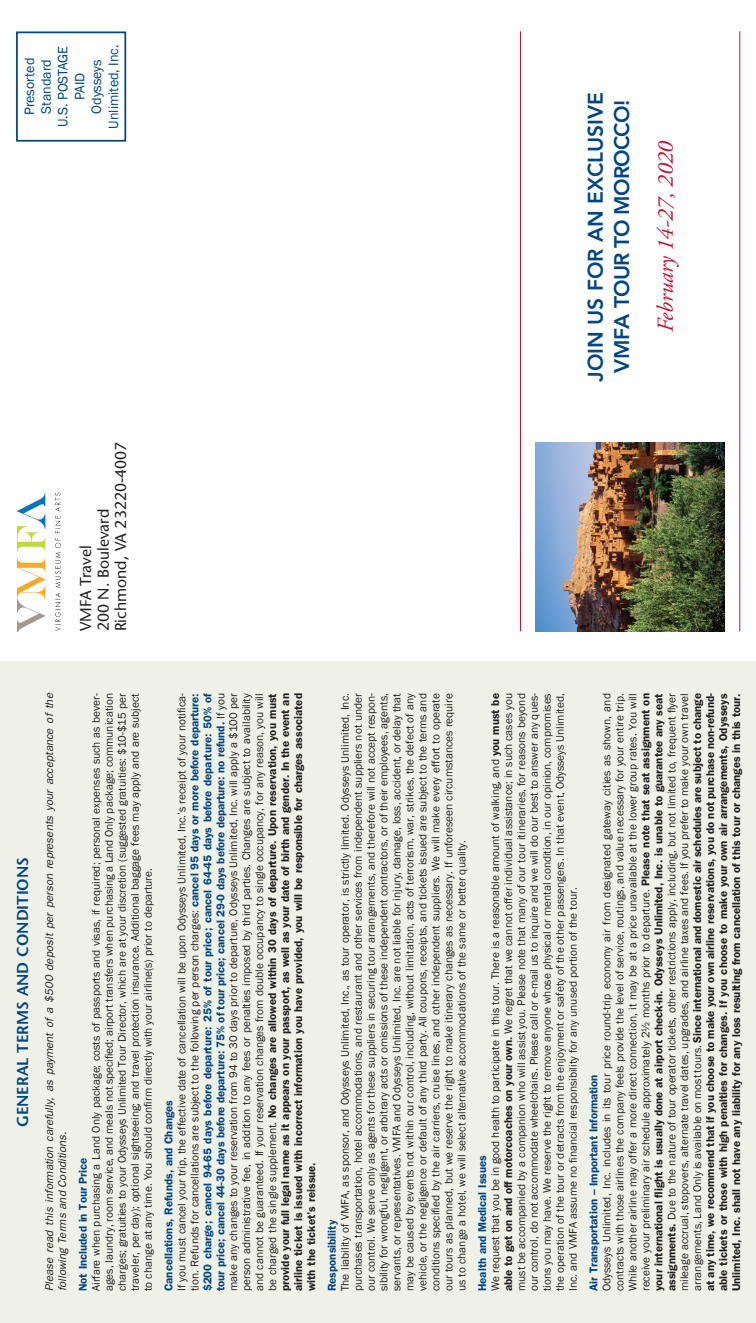
<style>
.page{position:relative;width:756px;height:1323px;background:#fff}
.page>*{position:absolute;margin:0;border:0;box-sizing:border-box;transform-origin:0 0}
.Red_Text{font:italic 22.75px "Adobe Garamond Pro";color:#c3102f}
.Blue_Text{font:800 21px/26.2px "Avenir";color:#004684;text-align:center}
.Mailing_Address{font:15.75px "Stone Sans";color:#231f20}
.t1{font:600 15.75px "Stone Sans";color:#004684}
.Paid_Postage{font:14px/16.8px "Franklin Gothic";color:#004684}
.Body_Copy{font:11.38px/13px "Franklin Gothic";color:#231f20;text-align:justify}
.Sub_Head{font:11.38px/13px "Franklin Gothic";color:#231f20;text-align:justify}
.Sub_Head-2{font:600 11.38px "Franklin Gothic";color:#004684}
.Body_Copy-2{font:italic 11.38px/13px "Franklin Gothic";letter-spacing:-.01em;color:#231f20}
.s1{font-weight:600;color:#004684}
.s2{font-weight:600}
.s3{font-weight:600;font-size:10.5px}
</style>
<div class="page">
<div style="left:0;top:662px;width:756px;height:661px;background:#eff1e6"></div>
<img style="left:535px;top:442px;width:189px;height:189px">
<hr style="left:739px;top:31px;width:1px;height:600px;background:#c3102f">
<hr style="left:520px;top:31px;width:1px;height:600px;background:#c3102f">
<div style="left:16px;top:32px;width:110px;height:110px;border:2px solid #004684"></div>
<img style="left:17px;top:493px;width:29px;height:138px">
<img style="left:55px;top:492px;width:6px;height:139px">
<p class="Paid_Postage" style="left:105px;top:129px;width:86px;rotate:-90deg">Unlimited, Inc.</p>
<p class="Paid_Postage" style="left:55px;top:127px;width:82px;rotate:-90deg">U.S. POSTAGE</p>
<p class="Paid_Postage" style="left:21px;top:115px;width:59px;rotate:-90deg">Presorted<br>Standard</p>
<p class="Paid_Postage" style="left:88px;top:114px;width:56px;rotate:-90deg">Odysseys</p>
<p class="Paid_Postage" style="left:72px;top:100px;width:29px;rotate:-90deg">PAID</p>
<p class="Mailing_Address" style="left:111px;top:631px;width:191px;rotate:-90deg">Richmond, VA 23220-4007</p>
<p class="Mailing_Address" style="left:94px;top:631px;width:124px;rotate:-90deg">200 N. Boulevard</p>
<p class="Mailing_Address" style="left:76px;top:631px;width:87px;rotate:-90deg">VMFA Travel</p>
<p class="Blue_Text" style="left:582px;top:382px;width:291px;rotate:-90deg">JOIN US FOR AN EXCLUSIVE<br>VMFA TOUR TO MOROCCO!</p>
<p class="Red_Text" style="left:652px;top:332px;width:193px;rotate:-90deg">February 14-27, 2020</p>
<p class="t1" style="left:13px;top:1127px;width:272px;rotate:-90deg">GENERAL TERMS AND CONDITIONS</p>
<p class="Body_Copy-2" style="left:43px;top:1291px;width:600px;rotate:-90deg">Please read this information carefully, as payment of a $500 deposit per person represents your acceptance of the following Terms and Conditions.</p>
<p class="Body_Copy" style="left:90px;top:1291px;width:599px;rotate:-90deg">Airfare when purchasing a Land Only package; costs of passports and visas, if required; personal expenses such as bever&shy;ages, laundry, room service, and meals not specified; airport transfers when purchasing a Land Only package; communication charges; gratuities to your Odysseys Unlimited Tour Director, which are at your discretion (suggested gratuities: $10-$15 per traveler, per day); optional sightseeing; and travel protection insurance. Additional baggage fees may apply and are subject to change at any time. You should confirm directly with your airline(s) prior to departure.</p>
<p class="Sub_Head-2" style="left:76px;top:1291px;width:135px;rotate:-90deg">Not Included in Tour Price</p>
<p class="Body_Copy" style="left:175px;top:1291px;width:600px;rotate:-90deg">If you must cancel your trip, the effective date of cancellation will be upon Odysseys Unlimited, Inc.’s receipt of your notifica&shy;tion. Refunds for cancellations are subject to the following per person charges: <span class="s1">cancel 95 days or more before departure: $200 charge; cancel 94-65 days before departure: 25% of tour price; cancel 64-45 days before departure: 50% of tour price; cancel 44-30 days before departure: 75% of tour price; cancel 29-0 days before departure: no refund.</span> If you make any changes to your reservation from 94 to 30 days prior to departure, Odysseys Unlimited, Inc. will apply a $100 per person administrative fee, in addition to any fees or penalties imposed by third parties. Changes are subject to availability and cannot be guaranteed. If your reservation changes from double occupancy to single occupancy, for any reason, you will be charged the single supplement. <span class="s2">No changes are allowed within 30 days of departure. Upon reservation, you must provide your full legal name as it appears on your passport, as well as your date of birth and gender. In the event an airline ticket is issued with incorrect information you have provided, you will be responsible for charges associated with the ticket’s reissue.</span></p>
<p class="Sub_Head-2" style="left:162px;top:1291px;width:193px;rotate:-90deg">Cancellations, Refunds, and Changes</p>
<p class="Body_Copy" style="left:339px;top:1291px;width:599px;rotate:-90deg">The liability of VMFA, as sponsor, and Odysseys Unlimited, Inc., as tour operator, is strictly limited. Odysseys Unlimited, Inc. purchases transportation, hotel accommodations, and restaurant and other services from independent suppliers not under our control. We serve only as agents for these suppliers in securing tour arrangements, and therefore will not accept respon&shy;sibility for wrongful, negligent, or arbitrary acts or omissions of these independent contractors, or of their employees, agents, servants, or representatives. VMFA and Odysseys Unlimited, Inc. are not liable for injury, damage, loss, accident, or delay that may be caused by events not within our control, including, without limitation, acts of terrorism, war, strikes, the defect of any vehicle, or the negligence or default of any third party. All coupons, receipts, and tickets issued are subject to the terms and conditions specified by the air carriers, cruise lines, and other independent suppliers. We will make every effort to operate our tours as planned, but we reserve the right to make itinerary changes as necessary. If unforeseen circumstances require us to change a hotel, we will select alternative accommodations of the same or better quality.</p>
<p class="Sub_Head-2" style="left:325px;top:1291px;width:73px;rotate:-90deg">Responsibility</p>
<p class="Sub_Head" style="left:489px;top:1291px;width:599px;rotate:-90deg">We request that you be in good health to participate in this tour. There is a reasonable amount of walking, and <span class="s2">you must be able to get on and off motorcoaches on your own</span><span class="s3">.</span> We regret that we cannot offer individual assistance; in such cases you must be accompanied by a companion who will assist you. Please note that many of our tour itineraries, for reasons beyond our control, do not accommodate wheelchairs. Please call or e-mail us to inquire and we will do our best to answer any ques&shy;tions you may have. We reserve the right to remove anyone whose physical or mental condition, in our opinion, compromises the operation of the tour or detracts from the enjoyment or safety of the other passengers. In that event, Odysseys Unlimited, Inc. and VMFA assume no financial responsibility for any unused portion of the tour.</p>
<p class="Sub_Head-2" style="left:476px;top:1291px;width:138px;rotate:-90deg">Health and Medical Issues</p>
<p class="Body_Copy" style="left:601px;top:1291px;width:599px;rotate:-90deg">Odysseys Unlimited, Inc. includes in its tour price round-trip economy air from designated gateway cities as shown, and contracts with those airlines the company feels provide the level of service, routings, and value necessary for your entire trip.<br>While another airline may offer a more direct connection, it may be at a price unavailable at the lower group rates. You will receive your preliminary air schedule approximately 2½ months prior to departure. <span class="s2">Please note that seat assignment on your international flight is usually done at airport check-in. Odysseys Unlimited, Inc. is unable to guarantee any seat assignments.</span> Due to the nature of tour operator tickets, other restrictions apply, including, but not limited to, frequent flyer mileage accrual, stopovers, alternate travel dates, upgrades, and airline taxes and fees. If you prefer to make your own travel arrangements, Land Only is available on most tours. <span class="s2">Since international and domestic air schedules are subject to change at any time, we recommend that if you choose to make your own airline reservations, you do not purchase non-refund&shy;able tickets or those with high penalties for changes. If you choose to make your own air arrangements, Odysseys Unlimited, Inc. shall not have any liability for any loss resulting from cancellation of this tour or changes in this tour.</span></p>
<p class="Sub_Head-2" style="left:587px;top:1291px;width:218px;rotate:-90deg">Air Transportation – Important Information</p>
</div>
